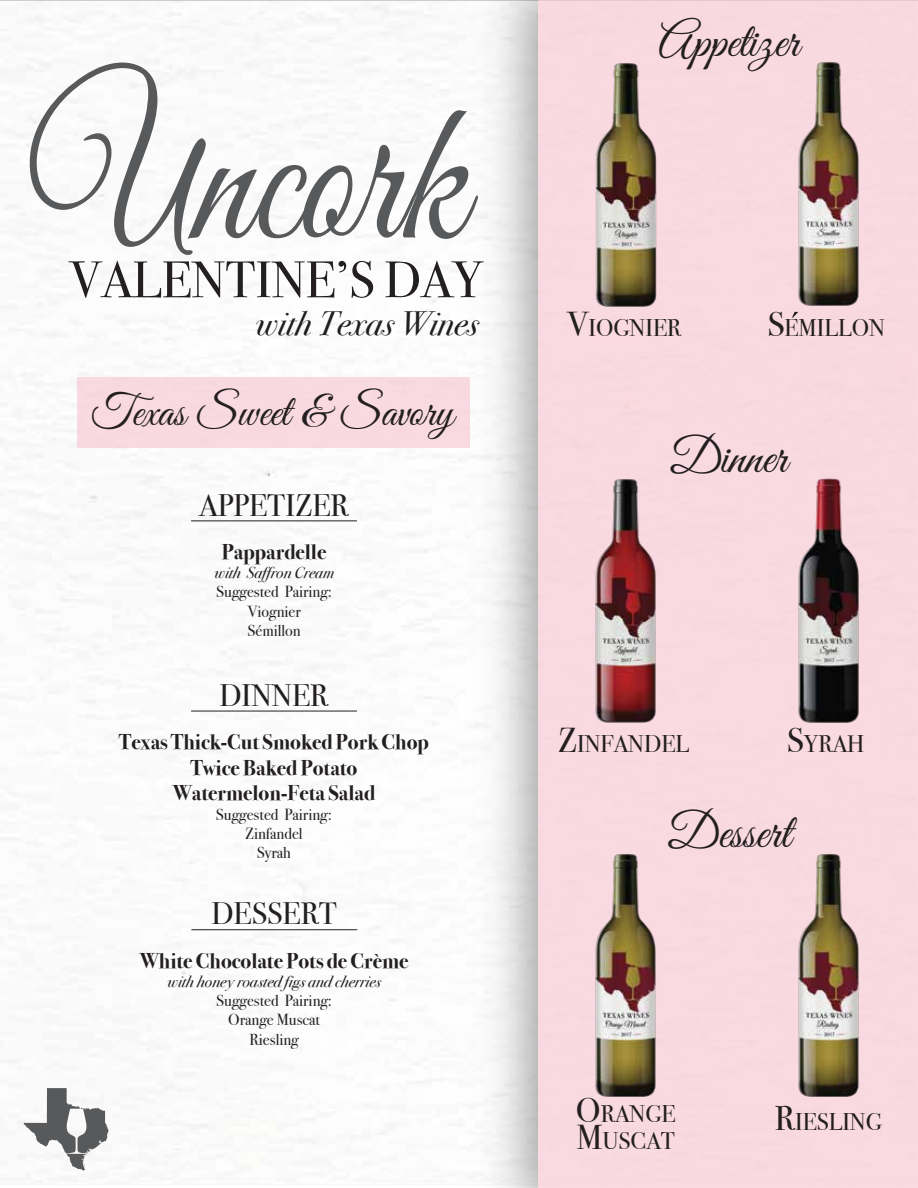
<style>
.page{position:relative;width:918px;height:1188px;background:#fff}
.page>*{position:absolute;margin:0;border:0;box-sizing:border-box;transform-origin:0 0}
.t1{font:205.8px "Great Vibes";color:#58595b;scale:.85 1}
.t2{font:51.45px "Bodoni Svty Two ITCTT";color:#231f20}
.t3{font:49.5px "Great Vibes";color:#231f20}
.t4{font:45px "Great Vibes";color:#231f20}
.t5{font:34.5px "Bodoni Svty Two ITCTT";color:#231f20}
.t6{font:italic 33.75px "Bodoni Svty Two ITCTT";color:#231f20}
.t7{font:31.05px "Bodoni Svty Two ITCTT";color:#231f20}
.t8{font:24.15px/27px "Bodoni Svty Two ITCTT";color:#231f20;text-align:right}
.t9{font:700 21.45px/25.7px "Bodoni Svty Two ITCTT";color:#231f20;text-align:center}
.t10{font:16.05px/19.2px "Bodoni Svty Two ITCTT";color:#231f20;text-align:center}
.t11{font:italic 16.05px "Bodoni Svty Two ITCTT";color:#231f20}
.s1{font-size:34.5px}
</style>
<div class="page">
<div style="left:78px;top:378px;width:392px;height:70px;background:#fadae1"></div>
<img style="left:463px;top:0;width:76px;height:1188px">
<div style="left:539px;top:0;width:379px;height:1188px;background:#fadae1"></div>
<hr style="left:191px;top:520px;width:166px;height:1px;background:#231f20">
<hr style="left:191px;top:711px;width:166px;height:1px;background:#231f20">
<hr style="left:191px;top:929px;width:166px;height:1px;background:#231f20">
<svg style="left:24px;top:1088px;width:85px;height:83px"></svg>
<img style="left:792px;top:62px;width:67px;height:256px">
<img style="left:514px;top:824px;width:142px;height:302px">
<img style="left:798px;top:854px;width:61px;height:243px">
<img style="left:514px;top:449px;width:142px;height:302px">
<img style="left:798px;top:478px;width:61px;height:245px">
<img style="left:513px;top:33px;width:144px;height:303px">
<h1 class="t1" style="left:30px;top:62px;width:513px">Uncork</h1>
<h2 class="t2" style="left:69px;top:238px;width:416px">VALENTINE’S DAY</h2>
<h3 class="t6" style="left:255px;top:294px;width:225px">with Texas Wines</h3>
<h3 class="t4" style="left:91px;top:387px;width:364px">Texas Sweet &amp; Savory</h3>
<h3 class="t7" style="left:199px;top:480px;width:151px">APPETIZER</h3>
<h3 class="t9" style="left:222px;top:537px;width:106px">Pappardelle</h3>
<p class="t11" style="left:214px;top:559px;width:121px">with Saffron Cream</p>
<p class="t10" style="left:216px;top:581px;width:117px">Suggested Pairing:<br>Viognier<br>Sémillon</p>
<h3 class="t7" style="left:219px;top:670px;width:111px">DINNER</h3>
<h3 class="t9" style="left:119px;top:727px;width:312px">Texas Thick-Cut Smoked Pork Chop<br>Twice Baked Potato<br>Watermelon-Feta Salad</h3>
<p class="t10" style="left:216px;top:803px;width:117px">Suggested Pairing:<br>Zinfandel<br>Syrah</p>
<h3 class="t7" style="left:211px;top:888px;width:127px">DESSERT</h3>
<h3 class="t9" style="left:140px;top:946px;width:271px">White Chocolate Pots de Crème</h3>
<p class="t11" style="left:167px;top:968px;width:215px">with honey roasted figs and cherries</p>
<p class="t10" style="left:216px;top:989px;width:117px">Suggested Pairing:<br>Orange Muscat<br>Riesling</p>
<h3 class="t3" style="left:658px;top:14px;width:143px">Appetizer</h3>
<h3 class="t8" style="left:567px;top:312px;width:116px"><span class="s1">V</span>IOGNIER</h3>
<h3 class="t8" style="left:767px;top:312px;width:119px"><span class="s1">S</span>EMILLON</h3>
<h3 class="t3" style="left:670px;top:430px;width:119px">Dinner</h3>
<h3 class="t8" style="left:558px;top:728px;width:133px"><span class="s1">Z</span>INFANDEL</h3>
<h3 class="t8" style="left:787px;top:728px;width:79px"><span class="s1">S</span>YRAH</h3>
<h3 class="t3" style="left:668px;top:805px;width:124px">Dessert</h3>
<h3 class="t5" style="left:576px;top:1082px;width:26px">O</h3>
<h3 class="t8" style="left:775px;top:1106px;width:109px"><span class="s1">R</span>IESLING</h3>
<h3 class="t8" style="left:576px;top:1097px;width:101px">RANGE<br><span class="s1">M</span>USCAT</h3>
</div>
